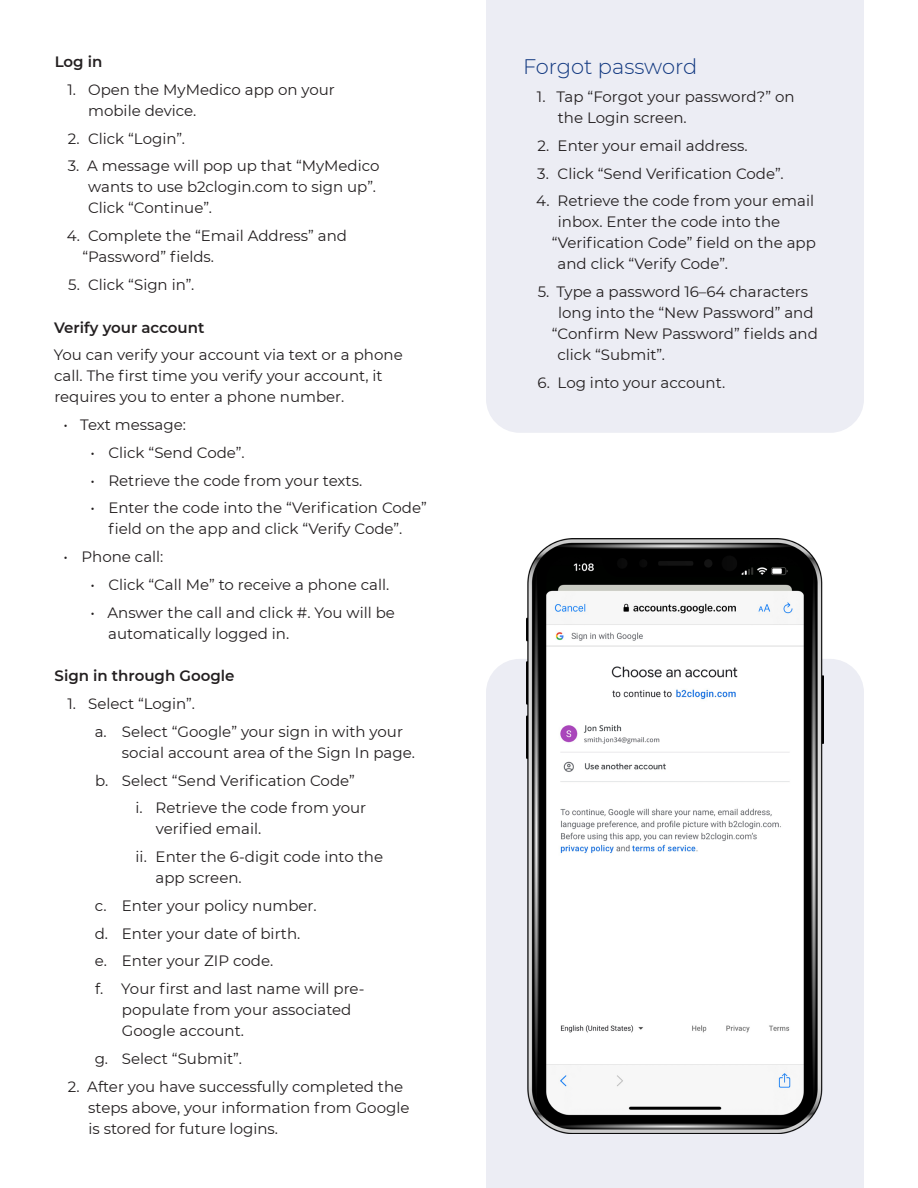
<style>
.page{position:relative;width:918px;height:1188px;background:#fff}
.page>*{position:absolute;margin:0;border:0;box-sizing:border-box;transform-origin:0 0}
.t1{font:300 21px "Montserrat";color:#113880}
.t2{font:15px/21px "Montserrat";color:#231f20}
.t3{font:600 15px "Montserrat";color:#231f20}
</style>
<div class="page">
<div style="left:486px;top:659px;width:378px;height:529px;background:#ecedf4"></div>
<div style="left:486px;top:0;width:378px;height:433px;background:#ecedf4"></div>
<img style="left:526px;top:539px;width:298px;height:594px">
<p class="t3" style="left:55px;top:51px;width:49px">Log in</p>
<p class="t2" style="left:88px;top:78px;width:248px;text-indent:-21px">1. Open the MyMedico app on your mobile device.</p>
<p class="t2" style="left:68px;top:127px;width:119px">2. Click “Login”.</p>
<p class="t2" style="left:88px;top:155px;width:293px;text-indent:-20px">3. A message will pop up that “MyMedico wants to use b2clogin.com to sign up”.<br>Click “Continue”.</p>
<p class="t2" style="left:82px;top:225px;width:266px;text-indent:-16px">4. Complete the “Email Address” and “Password” fields.</p>
<p class="t2" style="left:68px;top:273px;width:128px">5. Click “Sign in”.</p>
<p class="t3" style="left:54px;top:317px;width:152px">Verify your account</p>
<p class="t2" style="left:54px;top:344px;width:350px">You can verify your account via text or a phone call. The first time you verify your account, it requires you to enter a phone number.</p>
<p class="t2" style="left:64px;top:414px;width:124px">• Text message:</p>
<p class="t2" style="left:91px;top:441px;width:156px">• Click “Send Code”.</p>
<p class="t2" style="left:91px;top:469px;width:273px">• Retrieve the code from your texts.</p>
<p class="t2" style="left:91px;top:497px;width:338px;text-align:center">• Enter the code into the “Verification Code” field on the app and click “Verify Code”.</p>
<p class="t2" style="left:64px;top:546px;width:101px">• Phone call:</p>
<p class="t2" style="left:91px;top:573px;width:300px">• Click “Call Me” to receive a phone call.</p>
<p class="t2" style="left:108px;top:601px;width:288px;text-indent:-18px">• Answer the call and click #. You will be automatically logged in.</p>
<p class="t3" style="left:55px;top:665px;width:181px">Sign in through Google</p>
<p class="t2" style="left:67px;top:693px;width:129px">1. Select “Login”.</p>
<p class="t2" style="left:122px;top:720px;width:294px;text-indent:-27px">a. Select “Google” your sign in with your social account area of the Sign In page.</p>
<p class="t2" style="left:95px;top:769px;width:261px">b. Select “Send Verification Code”</p>
<p class="t2" style="left:156px;top:797px;width:212px;text-indent:-20px">i. Retrieve the code from your verified email.</p>
<p class="t2" style="left:156px;top:846px;width:229px;text-indent:-20px">ii. Enter the 6-digit code into the app screen.</p>
<p class="t2" style="left:95px;top:894px;width:224px">c. Enter your policy number.</p>
<p class="t2" style="left:95px;top:922px;width:207px">d. Enter your date of birth.</p>
<p class="t2" style="left:95px;top:950px;width:180px">e. Enter your ZIP code.</p>
<p class="t2" style="left:122px;top:978px;width:244px;text-indent:-27px">f. Your first and last name will pre&shy;populate from your associated<br>Google account.</p>
<p class="t2" style="left:95px;top:1047px;width:149px">g. Select “Submit”.</p>
<p class="t2" style="left:88px;top:1075px;width:323px;text-indent:-20px">2. After you have successfully completed the steps above, your information from Google is stored for future logins.</p>
<p class="t1" style="left:523px;top:53px;width:176px">Forgot password</p>
<p class="t2" style="left:558px;top:86px;width:238px;text-indent:-21px">1. Tap “Forgot your password?” on the Login screen.</p>
<p class="t2" style="left:537px;top:134px;width:212px">2. Enter your email address.</p>
<p class="t2" style="left:537px;top:162px;width:248px">3. Click “Send Verification Code”.</p>
<p class="t2" style="left:536px;top:190px;width:279px">4. Retrieve the code from your email</p>
<p class="t2" style="left:558px;top:211px;width:224px">inbox. Enter the code into the</p>
<p class="t2" style="left:552px;top:232px;width:266px">“Verification Code” field on the app</p>
<p class="t2" style="left:558px;top:253px;width:172px">and click “Verify Code”.</p>
<p class="t2" style="left:538px;top:281px;width:272px">5. Type a password 16–64 characters</p>
<p class="t2" style="left:558px;top:302px;width:257px">long into the “New Password” and</p>
<p class="t2" style="left:552px;top:323px;width:267px">“Confirm New Password” fields and</p>
<p class="t2" style="left:557px;top:344px;width:109px">click “Submit”.</p>
<p class="t2" style="left:538px;top:371px;width:189px">6. Log into your account.</p>
</div>
